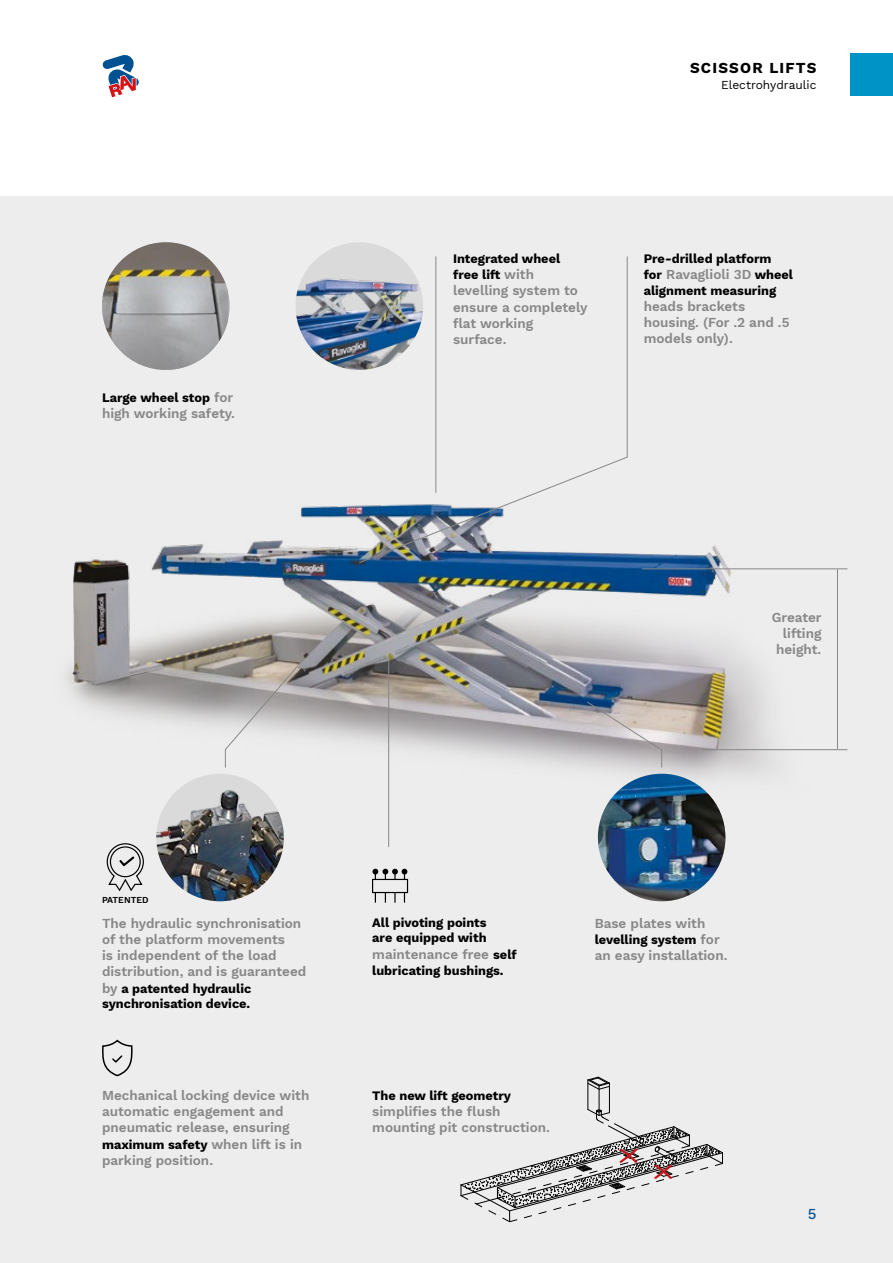
<style>
.page{position:relative;width:893px;height:1263px;background:#fff}
.page>*{position:absolute;margin:0;border:0;box-sizing:border-box;transform-origin:0 0}
.t1{font:700 15px "Work Sans";letter-spacing:.08em;color:#000}
.t2{font:500 15px "Work Sans";color:#005192}
.t3{font:600 13.5px/16.2px "Work Sans";color:#878787}
.t4{font:700 12.75px/15.3px "Work Sans";color:#000}
.t5{font:12px "Work Sans";color:#000}
.t6{font:600 9px "Work Sans";color:#000}
.s1{font-weight:600;font-size:13.5px;color:#878787}
.s2{font-weight:700;font-size:12.75px;color:#000}
</style>
<div class="page">
<div style="left:0;top:196px;width:893px;height:1067px;background:#ededed"></div>
<img style="left:67px;top:505px;width:766px;height:358px">
<svg style="left:460px;top:1077px;width:263px;height:145px"></svg>
<svg style="left:102px;top:55px;width:37px;height:43px"></svg>
<div style="left:850px;top:53px;width:43px;height:43px;background:#0093c6"></div>
<div style="left:296px;top:242px;width:127px;height:128px;background:#dadada;border-radius:50%"></div>
<img style="left:296px;top:270px;width:63px;height:100px">
<img style="left:156px;top:776px;width:128px;height:125px">
<img style="left:102px;top:242px;width:126px;height:128px">
<img style="left:598px;top:774px;width:127px;height:127px;border-radius:64px">
<hr style="left:837px;top:569px;width:1px;height:180px;background:#878787">
<hr style="left:702px;top:749px;width:145px;height:1px;background:#878787">
<hr style="left:642px;top:569px;width:205px;height:1px;background:#878787">
<hr style="left:388px;top:659px;width:1px;height:188px;background:#878787">
<svg style="left:372px;top:869px;width:37px;height:33px"></svg>
<svg style="left:359px;top:256px;width:269px;height:307px"></svg>
<svg style="left:101px;top:842px;width:44px;height:235px"></svg>
<svg style="left:587px;top:701px;width:75px;height:67px"></svg>
<svg style="left:225px;top:658px;width:79px;height:110px"></svg>
<p class="t4" style="left:102px;top:389px;width:133px">Large wheel stop <span class="s1">for</span></p>
<p class="t3" style="left:102px;top:405px;width:135px">high working safety.</p>
<p class="t1" style="left:690px;top:56px;width:128px">SCISSOR LIFTS</p>
<p class="t5" style="left:721px;top:76px;width:97px">Electrohydraulic</p>
<p class="t4" style="left:453px;top:250px;width:109px;line-height:16.2px">Integrated wheel free lift <span class="s1">with</span></p>
<p class="t3" style="left:453px;top:282px;width:136px">levelling system to ensure a completely flat working surface.</p>
<p class="t4" style="left:644px;top:251px;width:129px">Pre-drilled platform</p>
<p class="t3" style="left:644px;top:266px;width:151px"><span class="s2">for</span> Ravaglioli 3D <span class="s2">wheel</span></p>
<p class="t4" style="left:644px;top:282px;width:134px">alignment measuring</p>
<p class="t3" style="left:644px;top:297px;width:147px">heads brackets housing. (For .2 and .5 models only).</p>
<p class="t3" style="left:772px;top:608px;width:51px;text-align:right">Greater lifting height.</p>
<p class="t6" style="left:102px;top:893px;width:48px">PATENTED</p>
<p class="t3" style="left:102px;top:914px;width:206px">The hydraulic synchronisation of the platform movements<br>is independent of the load distribution, and is guaranteed</p>
<p class="t4" style="left:102px;top:980px;width:151px"><span class="s1">by</span> a patented hydraulic synchronisation device.</p>
<p class="t3" style="left:102px;top:1087px;width:209px">Mechanical locking device with automatic engagement and pneumatic release, ensuring</p>
<p class="t4" style="left:102px;top:1136px;width:202px">maximum safety <span class="s1">when lift is in</span></p>
<p class="t3" style="left:102px;top:1151px;width:113px">parking position.</p>
<p class="t4" style="left:372px;top:914px;width:116px">All pivoting points are equipped with</p>
<p class="t3" style="left:372px;top:945px;width:146px">maintenance free <span class="s2">self</span></p>
<p class="t4" style="left:372px;top:962px;width:133px">lubricating bushings.</p>
<p class="t4" style="left:372px;top:1087px;width:140px">The new lift geometry</p>
<p class="t3" style="left:372px;top:1103px;width:179px">simplifies the flush mounting pit construction.</p>
<p class="t3" style="left:595px;top:914px;width:112px">Base plates with</p>
<p class="t4" style="left:595px;top:931px;width:127px">levelling system <span class="s1">for</span></p>
<p class="t3" style="left:595px;top:947px;width:134px">an easy installation.</p>
<p class="t2" style="left:808px;top:1203px;width:10px">5</p>
</div>
